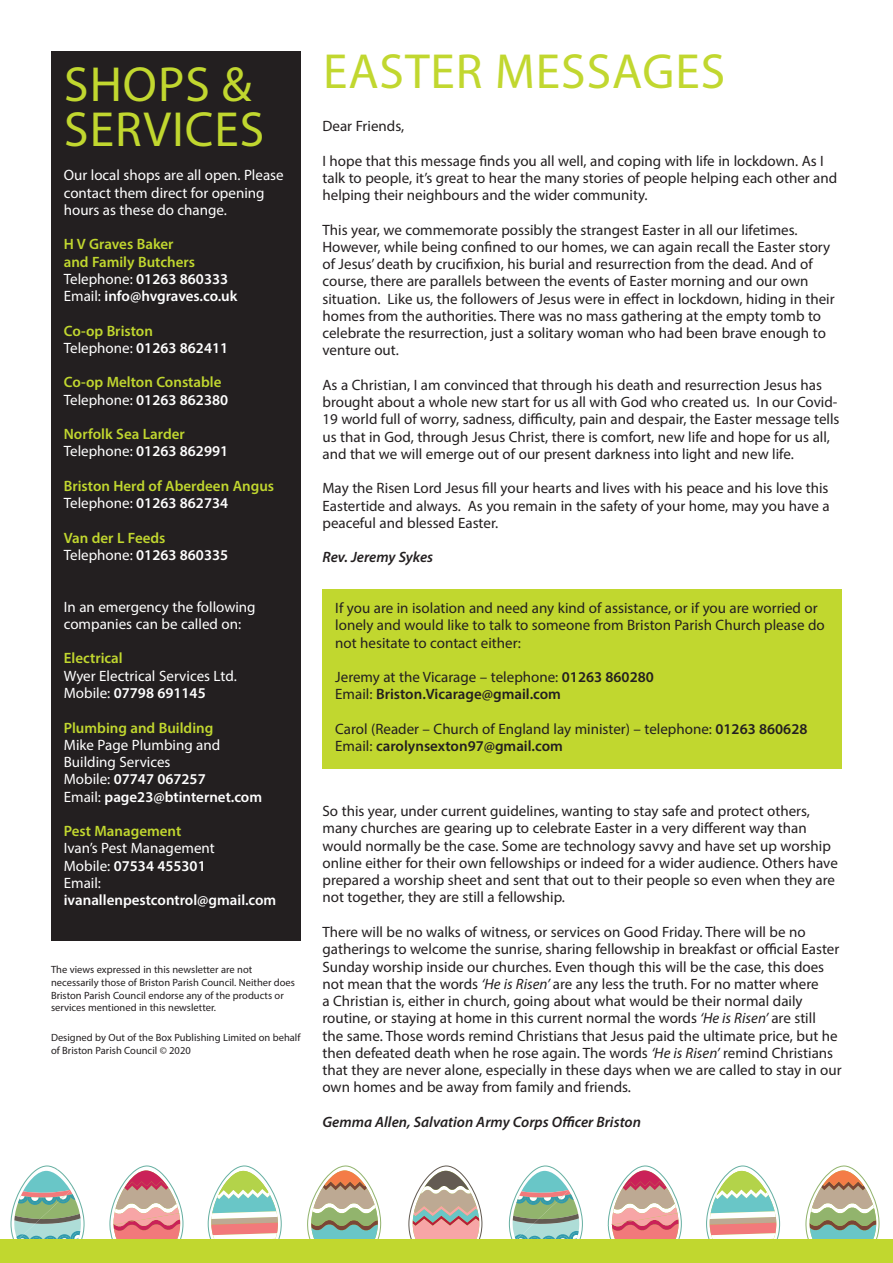
<style>
.page{position:relative;width:893px;height:1263px;background:#fff}
.page>*{position:absolute;margin:0;border:0;box-sizing:border-box;transform-origin:0 0}
.Heading{font:49.5px "Myriad Pro";letter-spacing:.02em;color:#c1d72f}
.Body{font:49.5px/45px "Myriad Pro";letter-spacing:.02em;color:#c1d72f}
.Body-2{font:15px/17.2px "Myriad Pro";color:#231f20}
.Body-3{font:15px/17.2px "Myriad Pro";color:#fff}
.Body-4{font:600 15px "Myriad Pro";color:#fff}
.Body-5{font:600 15px/17.2px "Myriad Pro";color:#c1d72f}
.Body-6{font:600 15px "Myriad Pro";color:#231f20}
.Body-7{font:italic 600 15px "Myriad Pro";color:#231f20}
.Heading-2{font:10.5px/12.6px "Myriad Pro";color:#231f20}
.s1{font-weight:400}
.s2{font-weight:400;color:#fff}
.s3{color:#fff}
.s4{font-weight:600}
.s5{font-style:italic}
</style>
<div class="page">
<svg style="left:10px;top:1165px;width:75px;height:74px"></svg>
<svg style="left:109px;top:1165px;width:75px;height:74px"></svg>
<svg style="left:207px;top:1165px;width:75px;height:74px"></svg>
<svg style="left:307px;top:1165px;width:74px;height:74px"></svg>
<svg style="left:408px;top:1165px;width:75px;height:74px"></svg>
<svg style="left:509px;top:1165px;width:74px;height:74px"></svg>
<svg style="left:608px;top:1165px;width:74px;height:74px"></svg>
<svg style="left:706px;top:1165px;width:74px;height:74px"></svg>
<svg style="left:805px;top:1165px;width:75px;height:74px"></svg>
<hr style="left:892px;top:0;width:1px;height:208px;background:#231f20">
<div style="left:0;top:1239px;width:893px;height:24px;background:#c1d72f"></div>
<div style="left:322px;top:589px;width:520px;height:180px;background:#c1d72f"></div>
<div style="left:51px;top:51px;width:249px;height:889px;background:#231f20"></div>
<p class="Body" style="left:64px;top:61px;width:202px">SHOPS &amp;<br>SERVICES</p>
<p class="Body-3" style="left:64px;top:167px;width:221px">Our local shops are all open. Please contact them direct for opening hours as these do change.</p>
<p class="Body-5" style="left:64px;top:235px;width:133px">H V Graves Baker and Family Butchers</p>
<p class="Body-4" style="left:64px;top:269px;width:166px"><span class="s1">Telephone:</span> 01263 860333</p>
<p class="Body-4" style="left:64px;top:287px;width:175px"><span class="s1">Email:</span> info@hvgraves.co.uk</p>
<p class="Body-5" style="left:64px;top:322px;width:91px">Co-op Briston</p>
<p class="Body-4" style="left:64px;top:338px;width:166px"><span class="s1">Telephone:</span> 01263 862411</p>
<p class="Body-5" style="left:64px;top:373px;width:159px">Co-op Melton Constable</p>
<p class="Body-4" style="left:64px;top:390px;width:166px"><span class="s1">Telephone:</span> 01263 862380</p>
<p class="Body-5" style="left:64px;top:425px;width:123px">Norfolk Sea Larder</p>
<p class="Body-4" style="left:64px;top:442px;width:166px"><span class="s1">Telephone:</span> 01263 862991</p>
<p class="Body-5" style="left:64px;top:477px;width:212px">Briston Herd of Aberdeen Angus<br><span class="s2">Telephone:</span> <span class="s3">01263 862734</span></p>
<p class="Body-5" style="left:64px;top:529px;width:103px">Van der L Feeds</p>
<p class="Body-4" style="left:64px;top:545px;width:166px"><span class="s1">Telephone:</span> 01263 860335</p>
<p class="Body-3" style="left:64px;top:598px;width:193px">In an emergency the following companies can be called on:</p>
<p class="Body-5" style="left:64px;top:649px;width:60px">Electrical</p>
<p class="Body-3" style="left:64px;top:667px;width:175px">Wyer Electrical Services Ltd.<br>Mobile: <span class="s4">07798 691145</span></p>
<p class="Body-5" style="left:64px;top:718px;width:151px">Plumbing and Building</p>
<p class="Body-3" style="left:64px;top:736px;width:158px">Mike Page Plumbing and<br>Building Services</p>
<p class="Body-4" style="left:64px;top:770px;width:143px"><span class="s1">Mobile:</span> 07747 067257</p>
<p class="Body-4" style="left:64px;top:787px;width:200px"><span class="s1">Email:</span> page23@btinternet.com</p>
<p class="Body-5" style="left:64px;top:822px;width:119px">Pest Management</p>
<p class="Body-3" style="left:64px;top:839px;width:153px">Ivan’s Pest Management</p>
<p class="Body-4" style="left:64px;top:856px;width:143px"><span class="s1">Mobile:</span> 07534 455301</p>
<p class="Body-3" style="left:64px;top:874px;width:39px">Email:</p>
<p class="Body-4" style="left:64px;top:890px;width:214px">ivanallenpestcontrol@gmail.com</p>
<p class="Heading-2" style="left:51px;top:963px;width:246px">The views expressed in this newsletter are not necessarily those of Briston Parish Council. Neither does Briston Parish Council endorse any of the products or services mentioned in this newsletter.</p>
<p class="Heading-2" style="left:51px;top:1031px;width:251px">Designed by Out of the Box Publishing Limited on behalf of Briston Parish Council © 2020</p>
<p class="Heading" style="left:323px;top:41px;width:404px">EASTER MESSAGES</p>
<p class="Body-2" style="left:322px;top:117px;width:83px">Dear Friends,</p>
<p class="Body-2" style="left:322px;top:152px;width:516px">I hope that this message finds you all well, and coping with life in lockdown. As I talk to people, it’s great to hear the many stories of people helping each other and helping their neighbours and the wider community.</p>
<p class="Body-2" style="left:322px;top:221px;width:514px">This year, we commemorate possibly the strangest Easter in all our lifetimes.<br>However, while being confined to our homes, we can again recall the Easter story of Jesus’ death by crucifixion, his burial and resurrection from the dead. And of course, there are parallels between the events of Easter morning and our own situation. Like us, the followers of Jesus were in effect in lockdown, hiding in their homes from the authorities. There was no mass gathering at the empty tomb to celebrate the resurrection, just a solitary woman who had been brave enough to venture out.</p>
<p class="Body-2" style="left:322px;top:376px;width:519px">As a Christian, I am convinced that through his death and resurrection Jesus has brought about a whole new start for us all with God who created us. In our Covid-19 world full of worry, sadness, difficulty, pain and despair, the Easter message tells us that in God, through Jesus Christ, there is comfort, new life and hope for us all, and that we will emerge out of our present darkness into light and new life.</p>
<p class="Body-2" style="left:322px;top:479px;width:509px;text-align:justify">May the Risen Lord Jesus fill your hearts and lives with his peace and his love this Eastertide and always. As you remain in the safety of your home, may you have a peaceful and blessed Easter.</p>
<p class="Body-7" style="left:322px;top:548px;width:112px">Rev. Jeremy Sykes</p>
<p class="Body-2" style="left:335px;top:599px;width:491px">If you are in isolation and need any kind of assistance, or if you are worried or lonely and would like to talk to someone from Briston Parish Church please do not hesitate to contact either:</p>
<p class="Body-2" style="left:335px;top:668px;width:320px">Jeremy at the Vicarage – telephone: <span class="s4">01263 860280</span></p>
<p class="Body-6" style="left:335px;top:685px;width:227px"><span class="s1">Email:</span> Briston.Vicarage@gmail.com</p>
<p class="Body-2" style="left:335px;top:720px;width:474px">Carol (Reader – Church of England lay minister) – telephone: <span class="s4">01263 860628</span></p>
<p class="Body-6" style="left:335px;top:737px;width:229px"><span class="s1">Email:</span> carolynsexton97@gmail.com</p>
<p class="Body-2" style="left:322px;top:802px;width:517px">So this year, under current guidelines, wanting to stay safe and protect others, many churches are gearing up to celebrate Easter in a very different way than would normally be the case. Some are technology savvy and have set up worship online either for their own fellowships or indeed for a wider audience. Others have prepared a worship sheet and sent that out to their people so even when they are not together, they are still a fellowship.</p>
<p class="Body-2" style="left:322px;top:923px;width:521px">There will be no walks of witness, or services on Good Friday. There will be no gatherings to welcome the sunrise, sharing fellowship in breakfast or official Easter Sunday worship inside our churches. Even though this will be the case, this does not mean that the words <span class="s5">‘He is Risen’</span> are any less the truth. For no matter where<br>a Christian is, either in church, going about what would be their normal daily routine, or staying at home in this current normal the words <span class="s5">‘He is Risen’</span> are still<br>the same. Those words remind Christians that Jesus paid the ultimate price, but he then defeated death when he rose again. The words <span class="s5">‘He is Risen’</span> remind Christians that they are never alone, especially in these days when we are called to stay in our own homes and be away from family and friends.</p>
<p class="Body-7" style="left:322px;top:1112px;width:320px">Gemma Allen, Salvation Army Corps Officer Briston</p>
</div>
